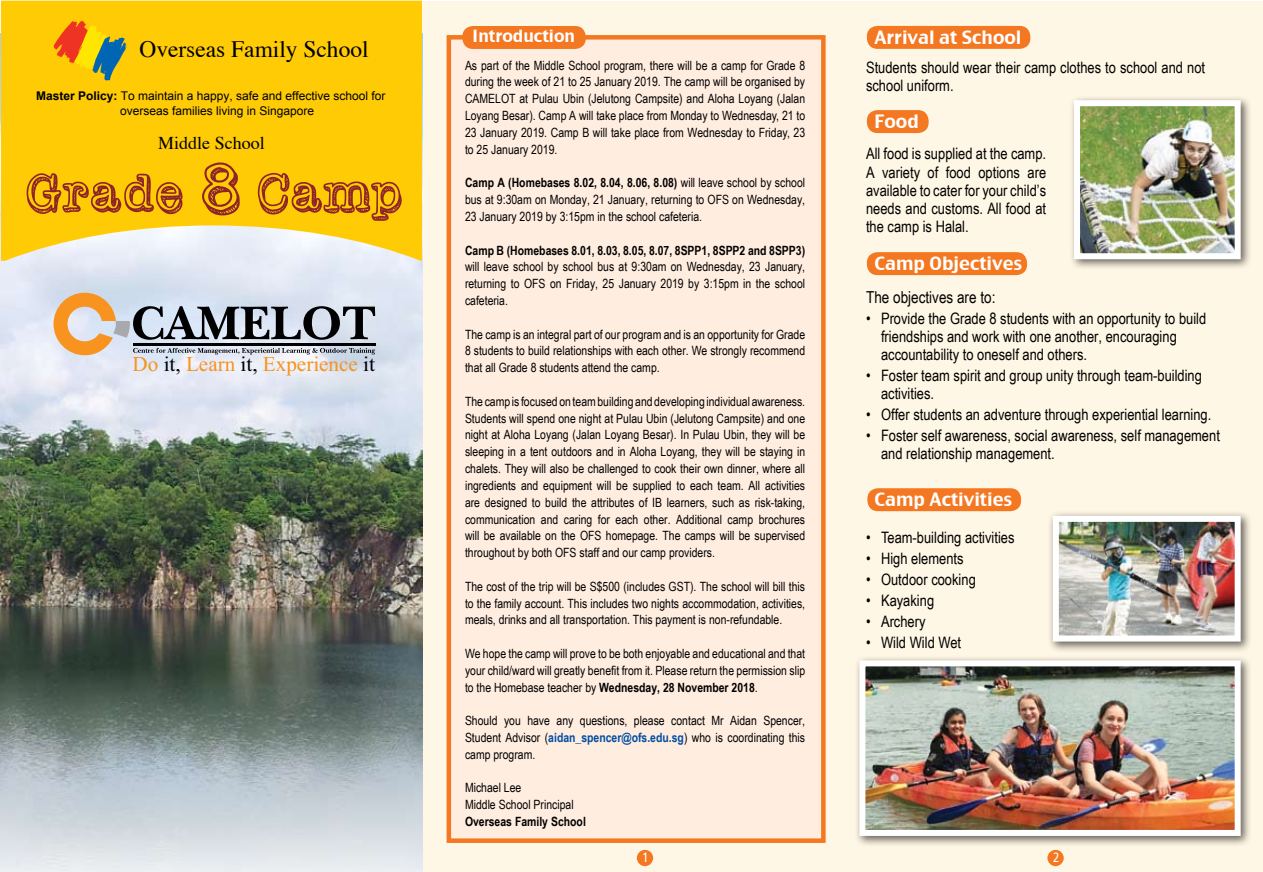
<style>
.page{position:relative;width:1263px;height:872px;background:#fff}
.page>*{position:absolute;margin:0;border:0;box-sizing:border-box;transform-origin:0 0}
.t1{font:51px "Vintage One";color:#8e2427}
.t2{font:23.4px "Times";color:#000}
.t3{font:21.15px "Times New Roman";color:#f7931e}
.t4{font:18px "Charcoal CY";color:#fff}
.t5{font:18px "Times";color:#000}
.t6{font:16.5px "Arial Narrow";color:#000}
.t7{font:16.5px "Charcoal CY";color:#fff}
.t8{font:15.75px/18px "Arial Narrow";color:#000}
.t9{font:condensed 13.5px "Frutiger";color:#fff}
.t10{font:12.75px/16.8px "Arial Narrow";color:#000;text-align:justify}
.t11{font:700 12.75px "Arial Narrow";color:#000}
.t12{font:12px/15px "Arial";color:#000}
.s1{font-weight:700}
.s2{font-size:66px}
.s3{color:#000}
.s4{font-weight:700;color:#034ea2}
</style>
<div class="page">
<div style="left:5px;top:1px;width:1258px;height:871px;background:#fff7e5"></div>
<img style="left:1px;top:261px;width:421px;height:611px">
<svg style="left:1px;top:1px;width:421px;height:260px;fill:#ffcb05"></svg>
<svg style="left:54px;top:293px;width:321px;height:62px"></svg>
<div style="left:447px;top:35px;width:379px;height:808px;background:#ffede0;border:4px solid #f47721"></div>
<div style="left:462px;top:26px;width:124px;height:23px;background:#f47721;border-radius:11px"></div>
<div style="left:637px;top:850px;width:16px;height:16px;background:#f47721;border-radius:50%"></div>
<div style="left:867px;top:110px;width:61px;height:23px;background:#f47721;border-radius:11px"></div>
<div style="left:867px;top:252px;width:160px;height:23px;background:#f47721;border-radius:11px"></div>
<div style="left:867px;top:488px;width:154px;height:23px;background:#f47721;border-radius:11px"></div>
<div style="left:1047px;top:850px;width:17px;height:16px;background:#f47721;border-radius:50%"></div>
<div style="left:867px;top:26px;width:163px;height:23px;background:#f47721;border-radius:11px"></div>
<svg style="left:54px;top:20px;width:73px;height:61px"></svg>
<div style="left:854px;top:655px;width:398px;height:192px;background:#000;opacity:.6"></div>
<img style="left:866px;top:667px;width:368px;height:162px">
<div style="left:859px;top:660px;width:382px;height:176px;border:6px solid #fff"></div>
<div style="left:1047px;top:510px;width:205px;height:142px;background:#000;opacity:.6"></div>
<img style="left:1060px;top:523px;width:174px;height:111px">
<div style="left:1053px;top:516px;width:188px;height:125px;border:6px solid #fff"></div>
<div style="left:1069px;top:95px;width:183px;height:175px;background:#000;opacity:.6"></div>
<img style="left:1081px;top:107px;width:153px;height:145px">
<div style="left:1074px;top:100px;width:167px;height:159px;border:6px solid #fff"></div>
<h2 class="t2" style="left:139px;top:27px;width:231px">Overseas Family School</h2>
<p class="t12" style="left:120px;top:88px;width:267px;text-indent:-84px"><span class="s1">Master Policy:</span> To maintain a happy, safe and effective school for overseas families living in Singapore</p>
<h3 class="t5" style="left:158px;top:126px;width:108px">Middle School</h3>
<h1 class="t1" style="left:26px;top:169px;width:379px">Grade <span class="s2">8</span> Camp</h1>
<h3 class="t3" style="left:133px;top:356px;width:244px">Do <span class="s3">it,</span> Learn <span class="s3">it,</span> Experience <span class="s3">it</span></h3>
<p class="t7" style="left:472px;top:26px;width:104px">Introduction</p>
<h3 class="t4" style="left:874px;top:26px;width:149px">Arrival at School</h3>
<p class="t10" style="left:465px;top:56px;width:342px">As part of the Middle School program, there will be a camp for Grade 8 during the week of 21 to 25 January 2019. The camp will be organised by CAMELOT at Pulau Ubin (Jelutong Campsite) and Aloha Loyang (Jalan Loyang Besar). Camp A will take place from Monday to Wednesday, 21 to 23 January 2019. Camp B will take place from Wednesday to Friday, 23 to 25 January 2019.</p>
<p class="t10" style="left:465px;top:174px;width:342px"><span class="s1">Camp A (Homebases 8.02, 8.04, 8.06, 8.08)</span> will leave school by school bus at 9:30am on Monday, 21 January, returning to OFS on Wednesday, 23 January 2019 by 3:15pm in the school cafeteria.</p>
<p class="t11" style="left:465px;top:240px;width:342px">Camp B (Homebases 8.01, 8.03, 8.05, 8.07, 8SPP1, 8SPP2 and 8SPP3)</p>
<p class="t10" style="left:465px;top:258px;width:342px">will leave school by school bus at 9:30am on Wednesday, 23 January, returning to OFS on Friday, 25 January 2019 by 3:15pm in the school cafeteria.</p>
<p class="t10" style="left:465px;top:325px;width:342px">The camp is an integral part of our program and is an opportunity for Grade 8 students to build relationships with each other. We strongly recommend that all Grade 8 students attend the camp.</p>
<p class="t10" style="left:465px;top:392px;width:342px">The camp is focused on team building and developing individual awareness.<br>Students will spend one night at Pulau Ubin (Jelutong Campsite) and one night at Aloha Loyang (Jalan Loyang Besar). In Pulau Ubin, they will be sleeping in a tent outdoors and in Aloha Loyang, they will be staying in chalets. They will also be challenged to cook their own dinner, where all ingredients and equipment will be supplied to each team. All activities are designed to build the attributes of IB learners, such as risk-taking, communication and caring for each other. Additional camp brochures will be available on the OFS homepage. The camps will be supervised throughout by both OFS staff and our camp providers.</p>
<p class="t10" style="left:465px;top:577px;width:342px">The cost of the trip will be S$500 (includes GST). The school will bill this to the family account. This includes two nights accommodation, activities, meals, drinks and all transportation. This payment is non-refundable.</p>
<p class="t10" style="left:465px;top:644px;width:342px">We hope the camp will prove to be both enjoyable and educational and that your child/ward will greatly benefit from it. Please return the permission slip to the Homebase teacher by <span class="s1">Wednesday, 28 November 2018</span>.</p>
<p class="t10" style="left:465px;top:712px;width:342px">Should you have any questions, please contact Mr Aidan Spencer, Student Advisor (<span class="s4">aidan_spencer@ofs.edu.sg</span>) who is coordinating this camp program.</p>
<p class="t10" style="left:465px;top:779px;width:110px">Michael Lee<br>Middle School Principal</p>
<p class="t11" style="left:465px;top:812px;width:122px">Overseas Family School</p>
<p class="t8" style="left:866px;top:58px;width:341px">Students should wear their camp clothes to school and not school uniform.</p>
<h3 class="t4" style="left:874px;top:110px;width:46px">Food</h3>
<p class="t8" style="left:866px;top:143px;width:182px;line-height:19.5px">All food is supplied at the camp.<br>A variety of food options are</p>
<p class="t8" style="left:866px;top:181px;width:182px;text-align:justify">available to cater for your child’s needs and customs. All food at the camp is Halal.</p>
<h3 class="t4" style="left:874px;top:251px;width:149px">Camp Objectives</h3>
<p class="t6" style="left:866px;top:285px;width:131px">The objectives are to:</p>
<p class="t8" style="left:881px;top:308px;width:327px;text-indent:-15px">• Provide the Grade 8 students with an opportunity to build friendships and work with one another, encouraging accountability to oneself and others.</p>
<p class="t8" style="left:881px;top:365px;width:322px;text-indent:-15px">• Foster team spirit and group unity through team-building activities.</p>
<p class="t8" style="left:866px;top:404px;width:347px">• Offer students an adventure through experiential learning.</p>
<p class="t8" style="left:881px;top:425px;width:340px;text-indent:-15px">• Foster self awareness, social awareness, self management and relationship management.</p>
<h3 class="t4" style="left:874px;top:487px;width:139px">Camp Activities</h3>
<p class="t8" style="left:866px;top:527px;width:150px">• Team-building activities</p>
<p class="t8" style="left:866px;top:548px;width:99px">• High elements</p>
<p class="t8" style="left:866px;top:569px;width:111px">• Outdoor cooking</p>
<p class="t8" style="left:866px;top:590px;width:70px">• Kayaking</p>
<p class="t8" style="left:866px;top:611px;width:61px">• Archery</p>
<p class="t8" style="left:866px;top:632px;width:97px">• Wild Wild Wet</p>
<p class="t9" style="left:642px;top:850px;width:8px">1</p>
<p class="t9" style="left:1053px;top:850px;width:8px">2</p>
</div>
